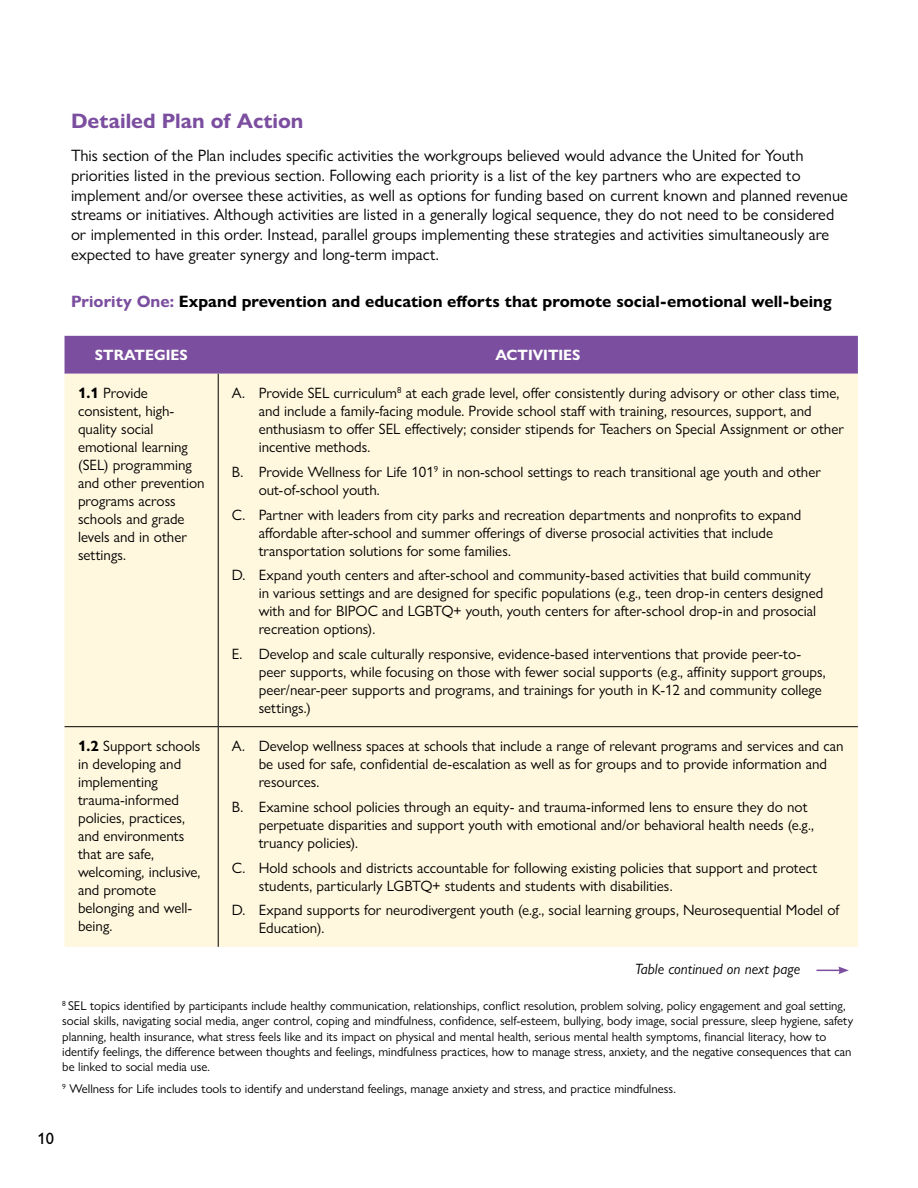
<style>
.page{position:relative;width:918px;height:1188px;background:#fff}
.page>*{position:absolute;margin:0;border:0;box-sizing:border-box;transform-origin:0 0}
.t1{font:700 21px "Gill Sans Nova";color:#7b4e9f}
.t2{font:16.5px/19.8px "Gill Sans Nova";color:#000}
.t3{font:700 16.5px "Gill Sans Nova";color:#000}
.t4{font:500 16.5px "Gill Sans Nova";color:#000}
.t5{font:15px/18px "Gill Sans Nova";color:#000}
.t6{font:italic 15px "Gill Sans Nova";color:#000}
.t7{font:700 15px "Gill Sans Nova";color:#fff}
.t8{font:12.75px/15.3px "Gill Sans Nova";color:#000}
.s1{color:#7b4e9f}
.s2{font-weight:700}
</style>
<div class="page">
<div style="left:65px;top:336px;width:793px;height:38px;background:#7b4e9f"></div>
<div style="left:65px;top:374px;width:793px;height:573px;background:#fff7de"></div>
<hr style="left:218px;top:374px;width:1px;height:352px;background:#000">
<hr style="left:65px;top:726px;width:153px;height:1px;background:#000">
<hr style="left:218px;top:726px;width:640px;height:1px;background:#000">
<hr style="left:218px;top:727px;width:1px;height:220px;background:#000">
<svg style="left:816px;top:967px;width:33px;height:7px"></svg>
<h1 class="t1" style="left:71px;top:107px;width:234px">Detailed Plan of Action</h1>
<p class="t2" style="left:71px;top:145px;width:778px">This section of the Plan includes specific activities the workgroups believed would advance the United for Youth priorities listed in the previous section. Following each priority is a list of the key partners who are expected to implement and/or oversee these activities, as well as options for funding based on current known and planned revenue streams or initiatives. Although activities are listed in a generally logical sequence, they do not need to be considered or implemented in this order. Instead, parallel groups implementing these strategies and activities simultaneously are expected to have greater synergy and long-term impact.</p>
<p class="t3" style="left:71px;top:291px;width:762px"><span class="s1">Priority One:</span> Expand prevention and education efforts that promote social-emotional well-being</p>
<p class="t7" style="left:95px;top:346px;width:94px">STRATEGIES</p>
<p class="t7" style="left:495px;top:346px;width:87px">ACTIVITIES</p>
<p class="t5" style="left:78px;top:384px;width:128px"><span class="s2">1.1</span> Provide consistent, high&shy;quality social emotional learning (SEL) programming and other prevention programs across schools and grade levels and in other settings.</p>
<p class="t5" style="left:259px;top:384px;width:587px;text-indent:-27px">A. Provide SEL curriculum<sup>8</sup> at each grade level, offer consistently during advisory or other class time, and include a family-facing module. Provide school staff with training, resources, support, and enthusiasm to offer SEL effectively; consider stipends for Teachers on Special Assignment or other incentive methods.</p>
<p class="t5" style="left:259px;top:463px;width:564px;text-indent:-27px">B. Provide Wellness for Life 101<sup>9</sup> in non-school settings to reach transitional age youth and other out-of-school youth.</p>
<p class="t5" style="left:259px;top:505px;width:544px;text-indent:-27px">C. Partner with leaders from city parks and recreation departments and nonprofits to expand affordable after-school and summer offerings of diverse prosocial activities that include transportation solutions for some families.</p>
<p class="t5" style="left:259px;top:566px;width:566px;text-indent:-27px">D. Expand youth centers and after-school and community-based activities that build community in various settings and are designed for specific populations (e.g., teen drop-in centers designed with and for BIPOC and LGBTQ+ youth, youth centers for after-school drop-in and prosocial recreation options).</p>
<p class="t5" style="left:259px;top:645px;width:569px;text-indent:-27px">E. Develop and scale culturally responsive, evidence-based interventions that provide peer-to&shy;peer supports, while focusing on those with fewer social supports (e.g., affinity support groups, peer/near-peer supports and programs, and trainings for youth in K-12 and community college settings.)</p>
<p class="t5" style="left:78px;top:737px;width:124px"><span class="s2">1.2</span> Support schools in developing and implementing trauma-informed policies, practices, and environments that are safe, welcoming, inclusive, and promote belonging and well&shy;being.</p>
<p class="t5" style="left:259px;top:737px;width:586px;text-indent:-27px">A. Develop wellness spaces at schools that include a range of relevant programs and services and can be used for safe, confidential de-escalation as well as for groups and to provide information and resources.</p>
<p class="t5" style="left:259px;top:798px;width:557px;text-indent:-27px">B. Examine school policies through an equity- and trauma-informed lens to ensure they do not perpetuate disparities and support youth with emotional and/or behavioral health needs (e.g., truancy policies).</p>
<p class="t5" style="left:259px;top:858px;width:560px;text-indent:-27px">C. Hold schools and districts accountable for following existing policies that support and protect students, particularly LGBTQ+ students and students with disabilities.</p>
<p class="t5" style="left:259px;top:901px;width:582px;text-indent:-27px">D. Expand supports for neurodivergent youth (e.g., social learning groups, Neurosequential Model of<br>Education).</p>
<p class="t6" style="left:635px;top:960px;width:167px">Table continued on next page</p>
<p class="t8" style="left:62px;top:998px;width:792px"><sup>8</sup> SEL topics identified by participants include healthy communication, relationships, conflict resolution, problem solving, policy engagement and goal setting, social skills, navigating social media, anger control, coping and mindfulness, confidence, self-esteem, bullying, body image, social pressure, sleep hygiene, safety planning, health insurance, what stress feels like and its impact on physical and mental health, serious mental health symptoms, financial literacy, how to identify feelings, the difference between thoughts and feelings, mindfulness practices, how to manage stress, anxiety, and the negative consequences that can be linked to social media use.</p>
<p class="t8" style="left:62px;top:1081px;width:615px"><sup>9</sup> Wellness for Life includes tools to identify and understand feelings, manage anxiety and stress, and practice mindfulness.</p>
<p class="t4" style="left:38px;top:1128px;width:18px">10</p>
</div>
